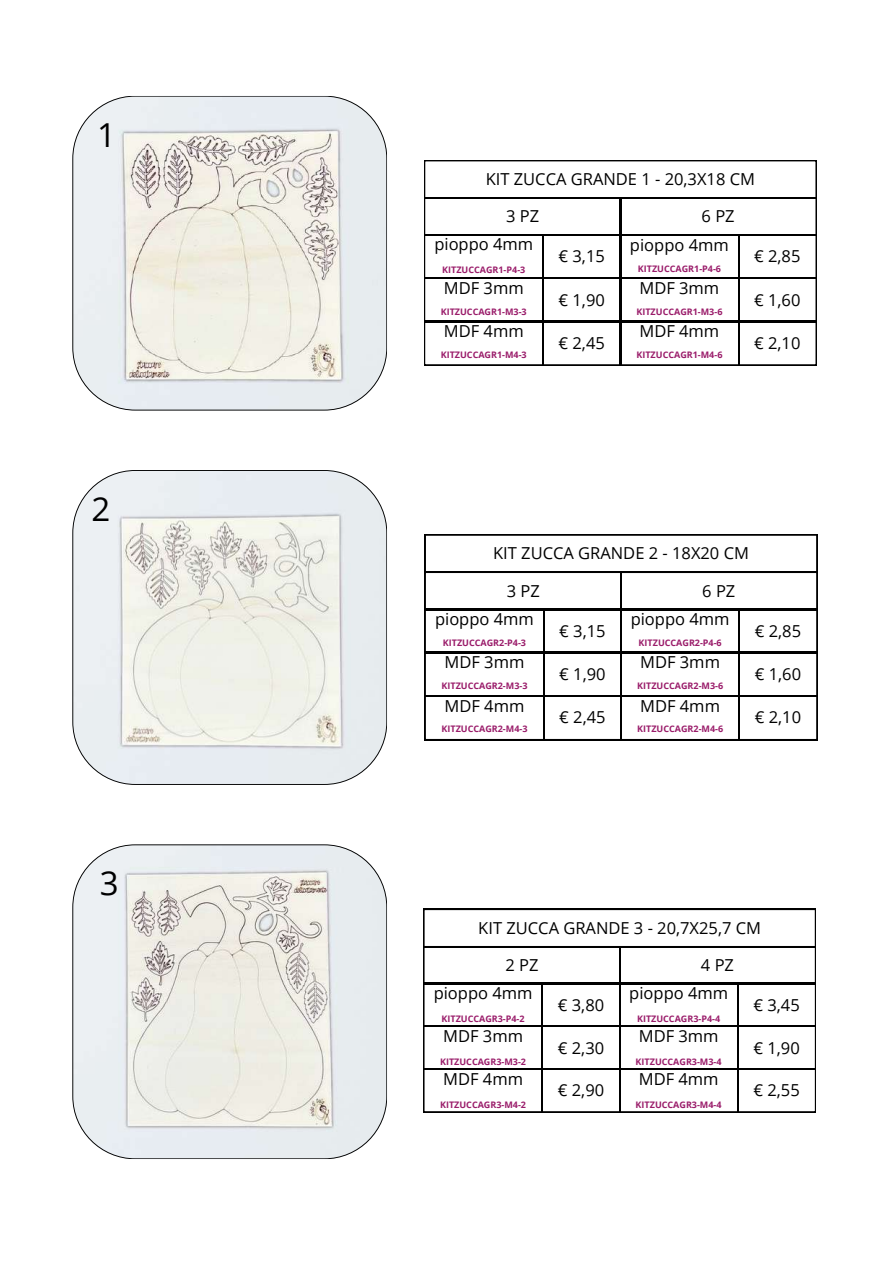
<style>
.page{position:relative;width:893px;height:1264px;background:#fff}
.page>*{position:absolute;margin:0;border:0;box-sizing:border-box;transform-origin:0 0}
.t1{font:33px "Open Sans";color:#000}
.t2{font:16.5px "Open Sans";color:#000}
.t3{font:700 9px "Open Sans";color:#9a1c6a}
</style>
<div class="page">
<svg style="left:72px;top:96px;width:315px;height:314px;background:#e6e6e3"></svg>
<svg style="left:72px;top:470px;width:315px;height:315px;background:#e8eae7"></svg>
<svg style="left:72px;top:844px;width:315px;height:315px;background:#e5e6e4"></svg>
<svg style="left:424px;top:160px;width:392px;height:205px"></svg>
<svg style="left:425px;top:534px;width:392px;height:206px"></svg>
<svg style="left:423px;top:909px;width:392px;height:203px"></svg>
<h1 class="t1" style="left:97px;top:112px;width:20px">1</h1>
<h1 class="t1" style="left:92px;top:486px;width:20px">2</h1>
<h1 class="t1" style="left:100px;top:859px;width:20px">3</h1>
<p class="t2" style="left:485px;top:167px;width:271px">KIT ZUCCA GRANDE 1 - 20,3X18 CM</p>
<p class="t2" style="left:506px;top:205px;width:35px">3 PZ</p>
<p class="t2" style="left:701px;top:205px;width:35px">6 PZ</p>
<p class="t2" style="left:434px;top:233px;width:100px">pioppo 4mm</p>
<p class="t3" style="left:442px;top:263px;width:85px">KITZUCCAGR1-P4-3</p>
<p class="t3" style="left:441px;top:306px;width:87px">KITZUCCAGR1-M3-3</p>
<p class="t3" style="left:441px;top:349px;width:87px">KITZUCCAGR1-M4-3</p>
<p class="t2" style="left:444px;top:276px;width:81px">MDF 3mm</p>
<p class="t2" style="left:444px;top:319px;width:81px">MDF 4mm</p>
<p class="t2" style="left:558px;top:245px;width:48px">€ 3,15</p>
<p class="t2" style="left:558px;top:288px;width:48px">€ 1,90</p>
<p class="t2" style="left:558px;top:331px;width:48px">€ 2,45</p>
<p class="t2" style="left:630px;top:233px;width:100px">pioppo 4mm</p>
<p class="t3" style="left:638px;top:263px;width:85px">KITZUCCAGR1-P4-6</p>
<p class="t3" style="left:636px;top:306px;width:87px">KITZUCCAGR1-M3-6</p>
<p class="t3" style="left:636px;top:349px;width:87px">KITZUCCAGR1-M4-6</p>
<p class="t2" style="left:639px;top:276px;width:81px">MDF 3mm</p>
<p class="t2" style="left:639px;top:319px;width:81px">MDF 4mm</p>
<p class="t2" style="left:754px;top:245px;width:48px">€ 2,85</p>
<p class="t2" style="left:754px;top:288px;width:48px">€ 1,60</p>
<p class="t2" style="left:754px;top:331px;width:48px">€ 2,10</p>
<p class="t2" style="left:493px;top:542px;width:257px">KIT ZUCCA GRANDE 2 - 18X20 CM</p>
<p class="t2" style="left:506px;top:579px;width:35px">3 PZ</p>
<p class="t2" style="left:702px;top:579px;width:35px">6 PZ</p>
<p class="t2" style="left:435px;top:607px;width:100px">pioppo 4mm</p>
<p class="t3" style="left:443px;top:637px;width:85px">KITZUCCAGR2-P4-3</p>
<p class="t3" style="left:441px;top:679px;width:87px">KITZUCCAGR2-M3-3</p>
<p class="t3" style="left:441px;top:722px;width:87px">KITZUCCAGR2-M4-3</p>
<p class="t2" style="left:444px;top:650px;width:81px">MDF 3mm</p>
<p class="t2" style="left:444px;top:694px;width:81px">MDF 4mm</p>
<p class="t2" style="left:559px;top:619px;width:48px">€ 3,15</p>
<p class="t2" style="left:559px;top:662px;width:48px">€ 1,90</p>
<p class="t2" style="left:559px;top:705px;width:48px">€ 2,45</p>
<p class="t2" style="left:630px;top:607px;width:100px">pioppo 4mm</p>
<p class="t3" style="left:638px;top:636px;width:85px">KITZUCCAGR2-P4-6</p>
<p class="t3" style="left:637px;top:679px;width:87px">KITZUCCAGR2-M3-6</p>
<p class="t3" style="left:637px;top:722px;width:87px">KITZUCCAGR2-M4-6</p>
<p class="t2" style="left:640px;top:650px;width:81px">MDF 3mm</p>
<p class="t2" style="left:640px;top:694px;width:81px">MDF 4mm</p>
<p class="t2" style="left:754px;top:619px;width:48px">€ 2,85</p>
<p class="t2" style="left:754px;top:662px;width:48px">€ 1,60</p>
<p class="t2" style="left:754px;top:705px;width:48px">€ 2,10</p>
<p class="t2" style="left:478px;top:916px;width:284px">KIT ZUCCA GRANDE 3 - 20,7X25,7 CM</p>
<p class="t2" style="left:505px;top:953px;width:35px">2 PZ</p>
<p class="t2" style="left:701px;top:953px;width:35px">4 PZ</p>
<p class="t2" style="left:433px;top:981px;width:100px">pioppo 4mm</p>
<p class="t3" style="left:441px;top:1012px;width:85px">KITZUCCAGR3-P4-2</p>
<p class="t3" style="left:440px;top:1055px;width:87px">KITZUCCAGR3-M3-2</p>
<p class="t3" style="left:440px;top:1098px;width:87px">KITZUCCAGR3-M4-2</p>
<p class="t2" style="left:443px;top:1024px;width:81px">MDF 3mm</p>
<p class="t2" style="left:443px;top:1066px;width:81px">MDF 4mm</p>
<p class="t2" style="left:558px;top:993px;width:48px">€ 3,80</p>
<p class="t2" style="left:558px;top:1035px;width:48px">€ 2,30</p>
<p class="t2" style="left:558px;top:1078px;width:48px">€ 2,90</p>
<p class="t2" style="left:629px;top:981px;width:100px">pioppo 4mm</p>
<p class="t3" style="left:637px;top:1012px;width:85px">KITZUCCAGR3-P4-4</p>
<p class="t3" style="left:635px;top:1054px;width:87px">KITZUCCAGR3-M3-4</p>
<p class="t3" style="left:635px;top:1097px;width:87px">KITZUCCAGR3-M4-4</p>
<p class="t2" style="left:638px;top:1024px;width:81px">MDF 3mm</p>
<p class="t2" style="left:638px;top:1066px;width:81px">MDF 4mm</p>
<p class="t2" style="left:753px;top:993px;width:48px">€ 3,45</p>
<p class="t2" style="left:753px;top:1036px;width:48px">€ 1,90</p>
<p class="t2" style="left:753px;top:1078px;width:48px">€ 2,55</p>
</div>
